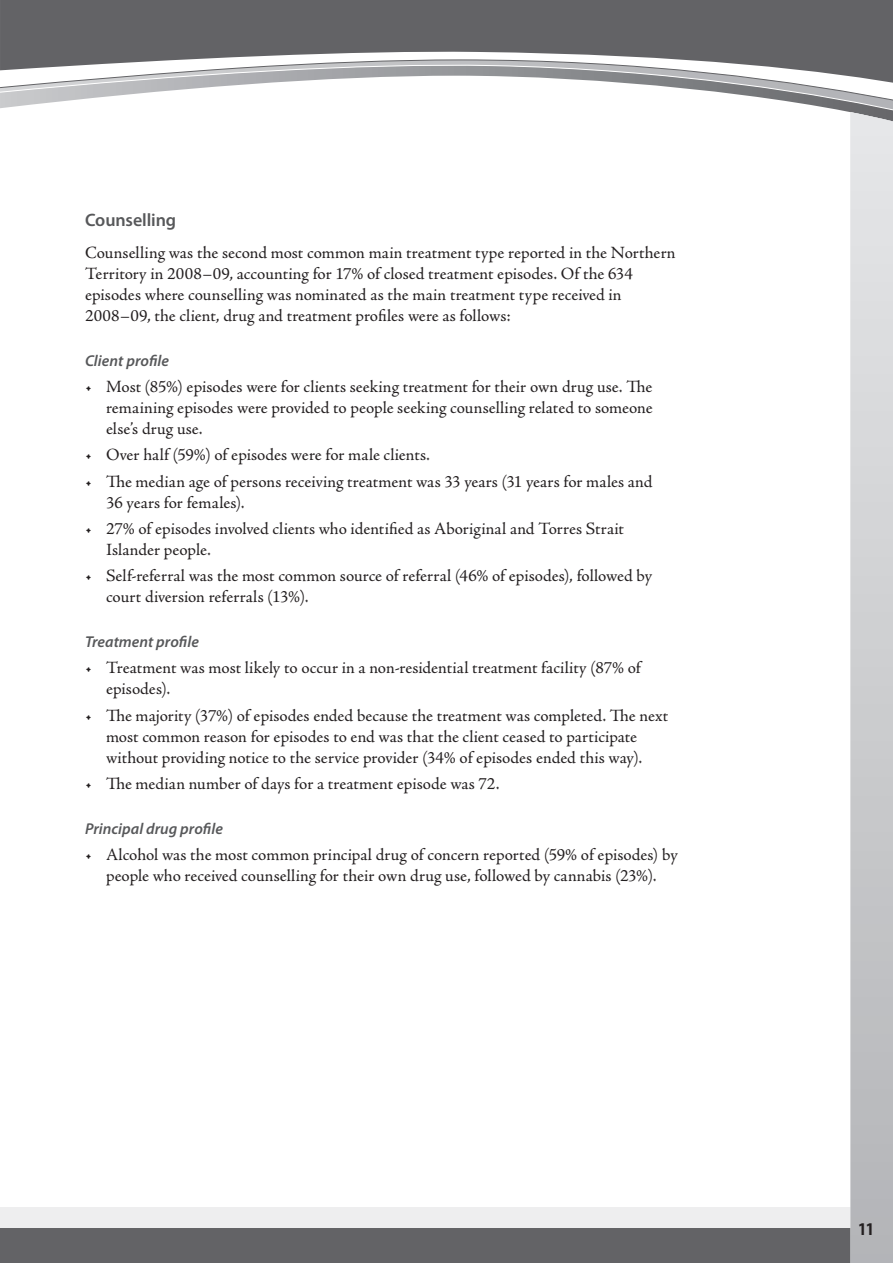
<style>
.page{position:relative;width:893px;height:1263px;background:#fff}
.page>*{position:absolute;margin:0;border:0;box-sizing:border-box;transform-origin:0 0}
.t1{font:600 18px "Myriad Pro";letter-spacing:-.005em;color:#57585a}
.t2{font:700 condensed 18px "Myriad Pro";color:#231f20}
.t3{font:17.25px/21px "Adobe Jenson Pro";color:#231f20}
.t4{font:italic 600 15.75px "Myriad Pro";color:#57585a}
</style>
<div class="page">
<div style="left:0;top:1207px;width:850px;height:22px;background:#eeeeef"></div>
<div style="left:0;top:1229px;width:850px;height:34px;background:#636366"></div>
<svg style="left:0;top:0;width:893px;height:62px;background:#6c6c6f"></svg>
<svg style="left:0;top:62px;width:893px;height:50px"></svg>
<svg style="left:850px;top:112px;width:43px;height:1151px;background:#cccdcf"></svg>
<p class="t1" style="left:85px;top:209px;width:93px">Counselling</p>
<p class="t3" style="left:85px;top:242px;width:592px">Counselling was the second most common main treatment type reported in the Northern Territory in 2008–09, accounting for 17% of closed treatment episodes. Of the 634 episodes where counselling was nominated as the main treatment type received in 2008–09, the client, drug and treatment profiles were as follows:</p>
<p class="t4" style="left:85px;top:350px;width:85px">Client profile</p>
<p class="t3" style="left:106px;top:376px;width:548px;text-align:justify;text-indent:-21px">• Most (85%) episodes were for clients seeking treatment for their own drug use. The remaining episodes were provided to people seeking counselling related to someone else’s drug use.</p>
<p class="t3" style="left:85px;top:445px;width:346px">• Over half (59%) of episodes were for male clients.</p>
<p class="t3" style="left:106px;top:471px;width:548px;text-indent:-21px">• The median age of persons receiving treatment was 33 years (31 years for males and<br>36 years for females).</p>
<p class="t3" style="left:106px;top:518px;width:519px;text-indent:-21px">• 27% of episodes involved clients who identified as Aboriginal and Torres Strait<br>Islander people.</p>
<p class="t3" style="left:106px;top:565px;width:548px;text-indent:-21px">• Self-referral was the most common source of referral (46% of episodes), followed by court diversion referrals (13%).</p>
<p class="t4" style="left:85px;top:632px;width:115px">Treatment profile</p>
<p class="t3" style="left:106px;top:658px;width:536px;text-indent:-21px">• Treatment was most likely to occur in a non-residential treatment facility (87% of episodes).</p>
<p class="t3" style="left:85px;top:705px;width:585px;text-align:center">• The majority (37%) of episodes ended because the treatment was completed. The next most common reason for episodes to end was that the client ceased to participate without providing notice to the service provider (34% of episodes ended this way).</p>
<p class="t3" style="left:85px;top:773px;width:416px">• The median number of days for a treatment episode was 72.</p>
<p class="t4" style="left:85px;top:819px;width:139px">Principal drug profile</p>
<p class="t3" style="left:85px;top:845px;width:594px;text-align:center">• Alcohol was the most common principal drug of concern reported (59% of episodes) by people who received counselling for their own drug use, followed by cannabis (23%).</p>
<p class="t2" style="left:858px;top:1218px;width:17px">11</p>
</div>
